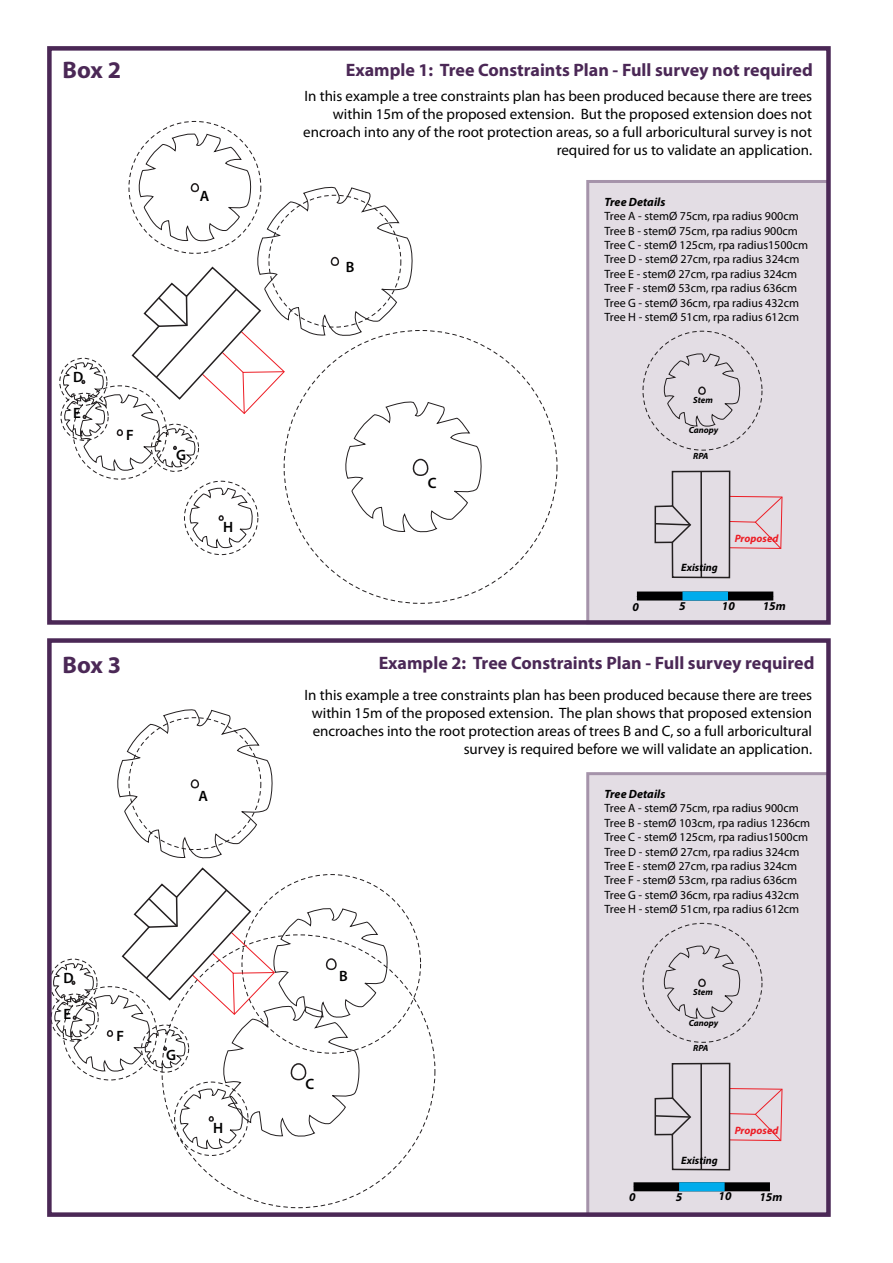
<style>
.page{position:relative;width:893px;height:1263px;background:#fff}
.page>*{position:absolute;margin:0;border:0;box-sizing:border-box;transform-origin:0 0}
.t1{font:700 24px "Myriad Pro";letter-spacing:-.01em;color:#4b2856}
.t2{font:700 18px "Myriad Pro";color:#4b2856}
.t3{font:15px/18px "Myriad Pro";color:#000;text-align:right}
.t4{font:600 15px "Myriad Pro";color:#000}
.t5{font:12px/14.4px "Myriad Pro";color:#000}
.t6{font:italic 700 12px "Myriad Pro";color:#000}
.t7{font:italic 700 10.65px "Myriad Pro";color:#000}
.t8{font:italic 700 10.65px "Myriad Pro";color:#ed1c24}
.t9{font:italic 700 9px "Myriad Pro";color:#000}
</style>
<div class="page">
<svg style="left:62px;top:132px;width:422px;height:424px"></svg>
<div style="left:61px;top:393px;width:47px;height:48px;border:1px dashed #231f20;border-radius:50%"></div>
<svg style="left:52px;top:709px;width:338px;height:447px"></svg>
<div style="left:51px;top:994px;width:47px;height:47px;border:1px dashed #231f20;border-radius:50%"></div>
<div style="left:588px;top:774px;width:240px;height:441px;background:#e3dde4"></div>
<div style="left:588px;top:181px;width:240px;height:442px;background:#e3dde4"></div>
<div style="left:633px;top:1182px;width:137px;height:9px;background:#000"></div>
<div style="left:679px;top:1182px;width:46px;height:9px;background:#00acec"></div>
<svg style="left:662px;top:353px;width:79px;height:81px"></svg>
<svg style="left:654px;top:470px;width:129px;height:109px"></svg>
<div style="left:637px;top:591px;width:136px;height:9px;background:#000"></div>
<div style="left:682px;top:591px;width:46px;height:9px;background:#00acec"></div>
<svg style="left:663px;top:945px;width:78px;height:74px"></svg>
<svg style="left:654px;top:1062px;width:129px;height:109px"></svg>
<div style="left:47px;top:46px;width:784px;height:579px;border:4px solid #4b2856"></div>
<div style="left:47px;top:638px;width:784px;height:579px;border:4px solid #4b2856"></div>
<h1 class="t1" style="left:62px;top:54px;width:60px">Box 2</h1>
<p class="t4" style="left:200px;top:187px;width:11px">A</p>
<p class="t4" style="left:73px;top:367px;width:12px">D</p>
<p class="t4" style="left:73px;top:404px;width:9px">E</p>
<p class="t4" style="left:126px;top:426px;width:9px">F</p>
<p class="t4" style="left:176px;top:445px;width:11px">G</p>
<p class="t4" style="left:223px;top:517px;width:12px">H</p>
<h1 class="t1" style="left:62px;top:649px;width:60px">Box 3</h1>
<p class="t4" style="left:199px;top:786px;width:11px">A</p>
<p class="t4" style="left:63px;top:968px;width:12px">D</p>
<p class="t4" style="left:63px;top:1004px;width:9px">E</p>
<p class="t4" style="left:116px;top:1027px;width:9px">F</p>
<p class="t4" style="left:166px;top:1046px;width:11px">G</p>
<p class="t4" style="left:213px;top:1118px;width:12px">H</p>
<p class="t2" style="left:346px;top:58px;width:468px">Example 1: Tree Constraints Plan - Full survey not required</p>
<p class="t3" style="left:303px;top:87px;width:510px">In this example a tree constraints plan has been produced because there are trees within 15m of the proposed extension. But the proposed extension does not encroach into any of the root protection areas, so a full arboricultural survey is not required for us to validate an application.</p>
<p class="t4" style="left:346px;top:258px;width:10px">B</p>
<p class="t6" style="left:604px;top:194px;width:62px">Tree Details</p>
<p class="t5" style="left:604px;top:209px;width:205px">Tree A - stemØ 75cm, rpa radius 900cm Tree B - stemØ 75cm, rpa radius 900cm Tree C - stemØ 125cm, rpa radius1500cm Tree D - stemØ 27cm, rpa radius 324cm Tree E - stemØ 27cm, rpa radius 324cm Tree F - stemØ 53cm, rpa radius 636cm Tree G - stemØ 36cm, rpa radius 432cm Tree H - stemØ 51cm, rpa radius 612cm</p>
<p class="t9" style="left:693px;top:394px;width:21px">Stem</p>
<p class="t9" style="left:689px;top:424px;width:31px">Canopy</p>
<p class="t4" style="left:428px;top:474px;width:10px">C</p>
<p class="t9" style="left:693px;top:450px;width:17px">RPA</p>
<p class="t7" style="left:681px;top:561px;width:38px">Existing</p>
<p class="t8" style="left:735px;top:532px;width:45px">Proposed</p>
<p class="t6" style="left:633px;top:599px;width:8px">0</p>
<p class="t6" style="left:679px;top:598px;width:8px">5</p>
<p class="t6" style="left:722px;top:598px;width:14px">10</p>
<p class="t6" style="left:763px;top:598px;width:24px">15m</p>
<p class="t2" style="left:379px;top:651px;width:437px">Example 2: Tree Constraints Plan - Full survey required</p>
<p class="t3" style="left:304px;top:686px;width:509px">In this example a tree constraints plan has been produced because there are trees within 15m of the proposed extension. The plan shows that proposed extension encroaches into the root protection areas of trees B and C, so a full arboricultural survey is required before we will validate an application.</p>
<p class="t4" style="left:339px;top:967px;width:10px">B</p>
<p class="t4" style="left:306px;top:1074px;width:10px">C</p>
<p class="t6" style="left:604px;top:786px;width:62px">Tree Details</p>
<p class="t5" style="left:604px;top:801px;width:207px">Tree A - stemØ 75cm, rpa radius 900cm Tree B - stemØ 103cm, rpa radius 1236cm Tree C - stemØ 125cm, rpa radius1500cm Tree D - stemØ 27cm, rpa radius 324cm Tree E - stemØ 27cm, rpa radius 324cm Tree F - stemØ 53cm, rpa radius 636cm Tree G - stemØ 36cm, rpa radius 432cm Tree H - stemØ 51cm, rpa radius 612cm</p>
<p class="t9" style="left:693px;top:986px;width:21px">Stem</p>
<p class="t9" style="left:689px;top:1017px;width:31px">Canopy</p>
<p class="t9" style="left:693px;top:1042px;width:17px">RPA</p>
<p class="t7" style="left:681px;top:1153px;width:38px">Existing</p>
<p class="t8" style="left:735px;top:1124px;width:45px">Proposed</p>
<p class="t6" style="left:629px;top:1189px;width:8px">0</p>
<p class="t6" style="left:676px;top:1189px;width:8px">5</p>
<p class="t6" style="left:718px;top:1188px;width:14px">10</p>
<p class="t6" style="left:759px;top:1189px;width:24px">15m</p>
</div>
